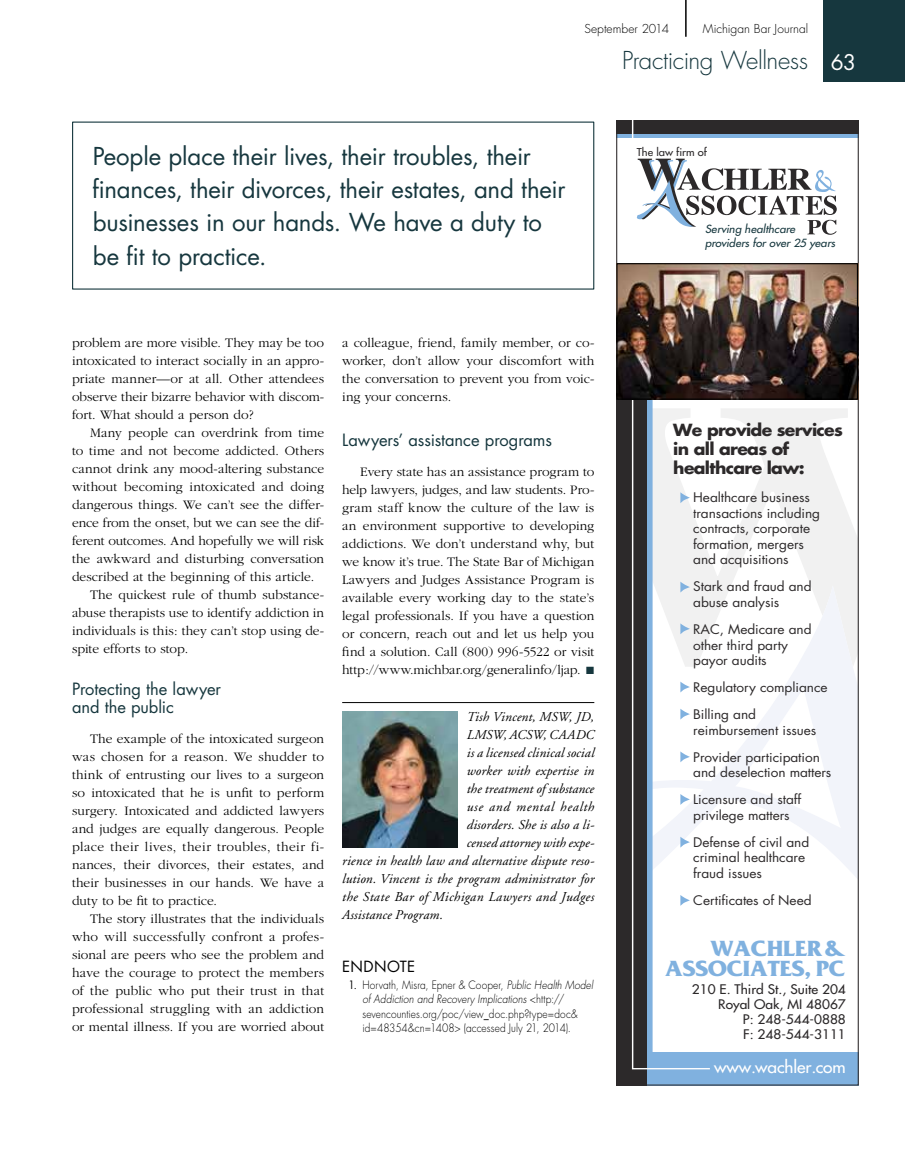
<style>
.page{position:relative;width:905px;height:1175px;background:#fff}
.page>*{position:absolute;margin:0;border:0;box-sizing:border-box;transform-origin:0 0}
.t1{font:24px/33px "Futura";letter-spacing:-.01em;color:#16373e}
.t2{font:300 24px "Futura";letter-spacing:-.02em;color:#16373e}
.t3{font:700 23.1px/19px "Friz Quadrata";letter-spacing:-.005em;color:#80b1df;text-align:right;scale:1.06 1}
.t4{font:16.5px/18px "Futura";letter-spacing:-.005em;color:#16373e}
.t5{font:700 16.35px/19px "Futura";letter-spacing:-.04em;color:#2c292a;scale:1.06 1}
.t6{font:16.35px "Futura";letter-spacing:-.005em;color:#fff;scale:1.06 1}
.t7{font:15px "Futura";letter-spacing:.03em;color:#000}
.t8{font:300 13.5px/18px "Garamond";letter-spacing:.005em;color:#000;text-align:justify}
.t9{font:italic 13.5px "Adobe Garamond";letter-spacing:.01em;color:#000}
.t10{font:italic 13.5px "Adobe Garamond";letter-spacing:.03em;color:#000}
.t11{font:italic 13.5px "Adobe Garamond";letter-spacing:.05em;color:#000}
.t12{font:12.9px/15.5px "Futura";letter-spacing:-.005em;color:#2c292a;scale:1.06 1}
.t13{font:12.9px/15px "Futura";color:#2c292a;text-align:right;scale:1.06 1}
.t14{font:300 12px "Futura";letter-spacing:.005em;color:#000}
.t15{font:300 11.25px/14.2px "Futura";letter-spacing:.005em;color:#000;scale:.9 1}
.t16{font:italic 10.95px/14.1px "Futura";letter-spacing:.005em;color:#16373e;scale:1.04 1}
.t17{font:10.5px "Futura";color:#2c292a;scale:1.06 1}
.s1{color:#16373e}
.s2{font-weight:400}
.s3{font-style:italic}
.s4{font-weight:400;font-size:21px;color:#fff}
</style>
<div class="page">
<div style="left:823px;top:0;width:81px;height:82px;background:#16373e"></div>
<hr style="left:685px;top:0;width:1px;height:37px;background:#000">
<hr style="left:342px;top:702px;width:252px;height:1px;background:#000">
<img style="left:342px;top:711px;width:116px;height:136px">
<svg style="left:616px;top:121px;width:242px;height:964px"></svg>
<svg style="left:634px;top:159px;width:202px;height:91px"></svg>
<svg style="left:680px;top:492px;width:10px;height:11px"></svg>
<svg style="left:680px;top:581px;width:10px;height:11px"></svg>
<svg style="left:680px;top:623px;width:10px;height:11px"></svg>
<svg style="left:680px;top:681px;width:10px;height:11px"></svg>
<svg style="left:680px;top:708px;width:10px;height:11px"></svg>
<svg style="left:680px;top:751px;width:10px;height:11px"></svg>
<svg style="left:680px;top:794px;width:10px;height:11px"></svg>
<svg style="left:680px;top:836px;width:10px;height:11px"></svg>
<svg style="left:680px;top:895px;width:10px;height:10px"></svg>
<div style="left:704px;top:222px;width:99px;height:15px;background:#fff"></div>
<div style="left:704px;top:237px;width:150px;height:16px;background:#fff"></div>
<img style="left:618px;top:265px;width:238px;height:133px">
<div style="left:616px;top:263px;width:242px;height:137px;border:1px solid #000"></div>
<p class="t14" style="left:584px;top:21px;width:86px">September 2014</p>
<p class="t14" style="left:702px;top:21px;width:107px">Michigan Bar Journal</p>
<h1 class="t1" style="left:92px;top:140px;width:474px">People place their lives, their troubles, their finances, their divorces, their estates, and their businesses in our hands. We have a duty to be fit to practice.</h1>
<p class="t8" style="left:72px;top:334px;width:254px">problem are more visible. They may be too intoxicated to interact socially in an appro&shy;priate manner—or at all. Other attendees observe their bizarre behavior with discom&shy;fort. What should a person do?</p>
<p class="t8" style="left:90px;top:424px;width:235px">Many people can overdrink from time</p>
<p class="t8" style="left:72px;top:442px;width:253px">to time and not become addicted. Others</p>
<p class="t8" style="left:72px;top:460px;width:253px">cannot drink any mood-altering substance</p>
<p class="t8" style="left:72px;top:478px;width:253px">without becoming intoxicated and doing</p>
<p class="t8" style="left:72px;top:496px;width:254px">dangerous things. We can’t see the differ-</p>
<p class="t8" style="left:72px;top:514px;width:254px">ence from the onset, but we can see the dif-</p>
<p class="t8" style="left:72px;top:532px;width:253px">ferent outcomes. And hopefully we will risk</p>
<p class="t8" style="left:72px;top:550px;width:253px">the awkward and disturbing conversation</p>
<p class="t8" style="left:72px;top:568px;width:244px">described at the beginning of this article.</p>
<p class="t8" style="left:90px;top:586px;width:236px">The quickest rule of thumb substance-</p>
<p class="t8" style="left:72px;top:604px;width:254px">abuse therapists use to identify addiction in</p>
<p class="t8" style="left:72px;top:622px;width:254px">individuals is this: they can’t stop using de-</p>
<p class="t8" style="left:72px;top:640px;width:118px">spite efforts to stop.</p>
<p class="t4" style="left:72px;top:679px;width:151px">Protecting the lawyer and the public</p>
<p class="t8" style="left:72px;top:730px;width:254px;text-indent:18px">The example of the intoxicated surgeon was chosen for a reason. We shudder to think of entrusting our lives to a surgeon so intoxicated that he is unfit to perform surgery. Intoxicated and addicted lawyers and judges are equally dangerous. People place their lives, their troubles, their fi&shy;nances, their divorces, their estates, and their businesses in our hands. We have a duty to be fit to practice.</p>
<p class="t8" style="left:72px;top:910px;width:254px;text-indent:18px">The story illustrates that the individuals who will successfully confront a profes&shy;sional are peers who see the problem and have the courage to protect the members of the public who put their trust in that professional struggling with an addiction or mental illness. If you are worried about</p>
<p class="t8" style="left:342px;top:334px;width:254px">a colleague, friend, family member, or co&shy;worker, don’t allow your discomfort with the conversation to prevent you from voic&shy;ing your concerns.</p>
<p class="t4" style="left:342px;top:430px;width:211px">Lawyers’ assistance programs</p>
<p class="t8" style="left:342px;top:463px;width:254px;text-indent:18px">Every state has an assistance program to help lawyers, judges, and law students. Pro&shy;gram staff know the culture of the law is an environment supportive to developing addictions. We don’t understand why, but we know it’s true. The State Bar of Michigan Lawyers and Judges Assistance Program is available every working day to the state’s legal professionals. If you have a question or concern, reach out and let us help you find a solution. Call (800) 996-5522 or visit http://www.michbar.org/generalinfo/ljap. <span class="s1">■</span></p>
<p class="t9" style="left:466px;top:709px;width:129px">Tish Vincent, MSW, JD,</p>
<p class="t9" style="left:466px;top:727px;width:129px">LMSW, ACSW, CAADC</p>
<p class="t9" style="left:466px;top:745px;width:129px">is a licensed clinical social</p>
<p class="t9" style="left:466px;top:763px;width:129px">worker with expertise in</p>
<p class="t9" style="left:466px;top:781px;width:129px">the treatment of substance</p>
<p class="t11" style="left:466px;top:799px;width:129px">use and mental health</p>
<p class="t9" style="left:466px;top:817px;width:129px">disorders. She is also a li-</p>
<p class="t9" style="left:466px;top:835px;width:129px">censed attorney with expe-</p>
<p class="t9" style="left:342px;top:853px;width:254px">rience in health law and alternative dispute reso-</p>
<p class="t9" style="left:342px;top:871px;width:254px">lution. Vincent is the program administrator for</p>
<p class="t10" style="left:342px;top:889px;width:253px">the State Bar of Michigan Lawyers and Judges</p>
<p class="t9" style="left:342px;top:907px;width:102px">Assistance Program.</p>
<p class="t7" style="left:342px;top:955px;width:75px">ENDNOTE</p>
<p class="t15" style="left:362px;top:977px;width:258px;text-indent:-14px"><span class="s2">1.</span> Horvath, Misra, Epner &amp; Cooper, <span class="s3">Public Health Model of Addiction and Recovery Implications</span> &lt;http:// sevencounties.org/poc/view_doc.php?type=doc&amp; id=48354&amp;cn=1408&gt; (accessed July 21, 2014).</p>
<h1 class="t2" style="left:622px;top:45px;width:235px">Practicing Wellness <span class="s4">63</span></h1>
<p class="t17" style="left:636px;top:145px;width:68px">The law firm of</p>
<p class="t16" style="left:705px;top:222px;width:127px">Serving healthcare providers for over 25 years</p>
<p class="t5" style="left:673px;top:419px;width:161px">We provide services in all areas of healthcare law:</p>
<p class="t12" style="left:693px;top:490px;width:121px">Healthcare business transactions including contracts, corporate formation, mergers and acquisitions</p>
<p class="t12" style="left:693px;top:579px;width:113px">Stark and fraud and abuse analysis</p>
<p class="t12" style="left:693px;top:621px;width:113px">RAC, Medicare and other third party payor audits</p>
<p class="t12" style="left:693px;top:673px;width:128px;line-height:27.2px">Regulatory compliance<br>Billing and</p>
<p class="t12" style="left:693px;top:716px;width:121px;line-height:27.2px">reimbursement issues<br>Provider participation</p>
<p class="t12" style="left:693px;top:759px;width:132px;line-height:27px">and deselection matters<br>Licensure and staff</p>
<p class="t12" style="left:693px;top:801px;width:111px;line-height:27.2px">privilege matters<br>Defense of civil and</p>
<p class="t12" style="left:693px;top:849px;width:107px">criminal healthcare fraud issues</p>
<p class="t12" style="left:693px;top:892px;width:113px">Certificates of Need</p>
<h2 class="t3" style="left:665px;top:939px;width:171px">WACHLER&amp;<br>ASSOCIATES, PC</h2>
<p class="t13" style="left:691px;top:981px;width:147px">210 E. Third St., Suite 204<br>Royal Oak, MI 48067<br>P: 248-544-0888<br>F: 248-544-3111</p>
<p class="t6" style="left:714px;top:1056px;width:126px">www.wachler.com</p>
</div>
